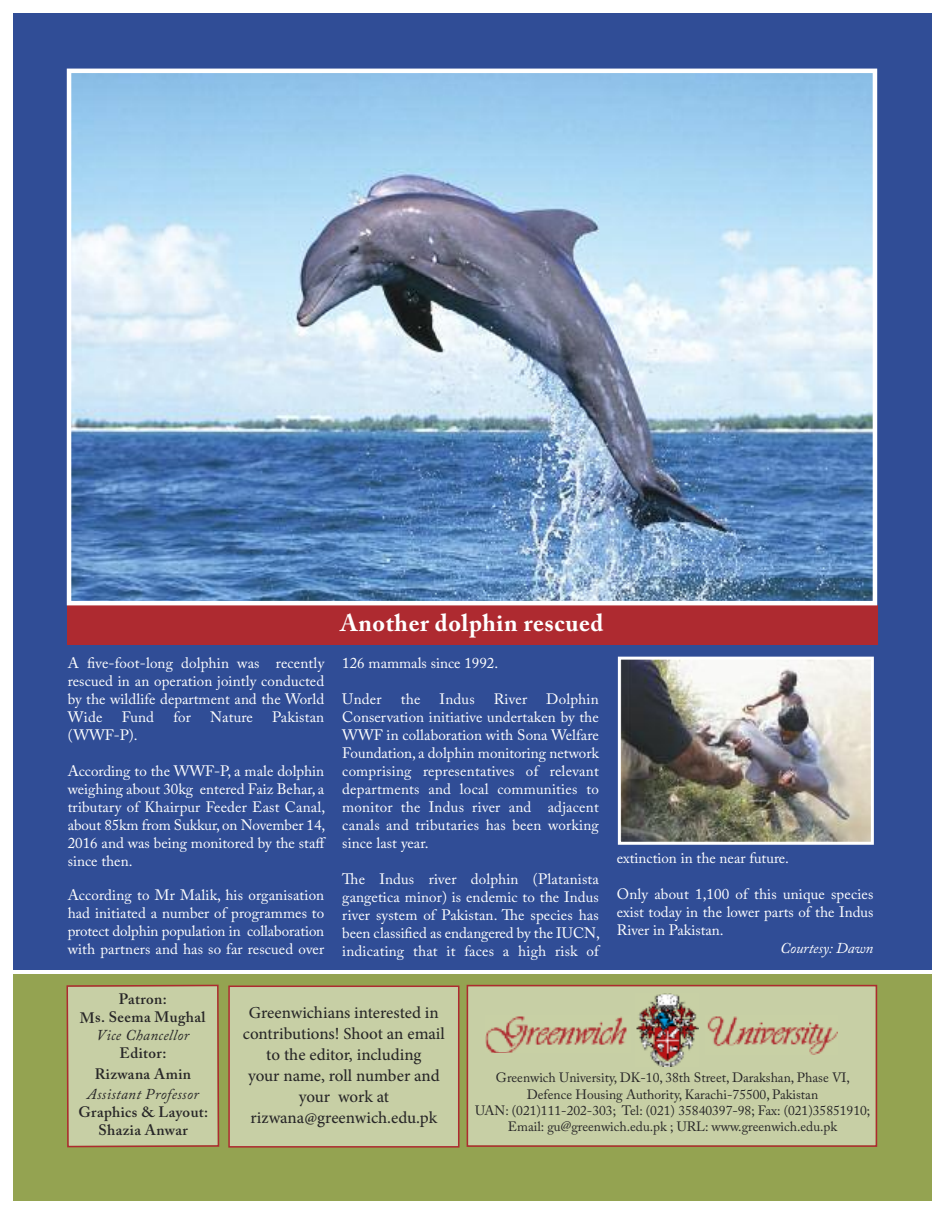
<style>
.page{position:relative;width:944px;height:1214px;background:#fff}
.page>*{position:absolute;margin:0;border:0;box-sizing:border-box;transform-origin:0 0}
.t1{font:700 24px "Adobe Caslon Pro";letter-spacing:.025em;color:#fff}
.t2{font:16.5px/21px "Adobe Hebrew";letter-spacing:-.005em;color:#272627;text-align:center}
.t3{font:15px/18px "Adobe Caslon Pro";color:#fff;text-align:justify}
.t4{font:600 15px/18px "Adobe Caslon Pro";letter-spacing:.025em;color:#272627;text-align:center}
.t5{font:italic 15px "Adobe Caslon Pro";letter-spacing:.025em;color:#272627}
.t6{font:italic 15px "Adobe Caslon Pro";color:#fff}
.t7{font:13.5px/16.2px "Adobe Caslon Pro";color:#272627;text-align:center}
</style>
<div class="page">
<div style="left:13px;top:974px;width:918px;height:226px;background:#94a351"></div>
<div style="left:13px;top:13px;width:918px;height:956px;background:#304d96"></div>
<div style="left:230px;top:987px;width:228px;height:159px;background:#c7cfa5"></div>
<div style="left:228px;top:985px;width:231px;height:162px;border:2px solid #ae2a30"></div>
<div style="left:469px;top:987px;width:405px;height:156px;background:#c7cfa5"></div>
<div style="left:466px;top:984px;width:411px;height:162px;border:2px solid #ae2a30"></div>
<svg style="left:66px;top:984px;width:154px;height:164px;background:#c4c79e"></svg>
<img style="left:636px;top:993px;width:62px;height:73px">
<img style="left:486px;top:1015px;width:144px;height:38px">
<img style="left:706px;top:1015px;width:131px;height:39px">
<div style="left:67px;top:606px;width:810px;height:39px;background:#ae2a30"></div>
<img style="left:622px;top:660px;width:247px;height:180px">
<div style="left:618px;top:656px;width:255px;height:188px;border:3px solid #fff"></div>
<img style="left:72px;top:74px;width:800px;height:526px">
<div style="left:67px;top:69px;width:810px;height:536px;border:4px solid #fff"></div>
<p class="t3" style="left:68px;top:655px;width:258px">A five-foot-long dolphin was recently rescued in an operation jointly conducted by the wildlife department and the World Wide</p>
<p class="t3" style="left:122px;top:709px;width:34px">Fund</p>
<p class="t3" style="left:173px;top:709px;width:19px">for</p>
<p class="t3" style="left:210px;top:709px;width:44px">Nature</p>
<p class="t3" style="left:272px;top:709px;width:54px">Pakistan</p>
<p class="t3" style="left:68px;top:727px;width:71px">(WWF-P).</p>
<p class="t3" style="left:68px;top:763px;width:260px">According to the WWF-P, a male dolphin weighing about 30kg entered Faiz Behar, a tributary of Khairpur Feeder East Canal, about 85km from Sukkur, on November 14, 2016 and was being monitored by the staff since then.</p>
<p class="t3" style="left:68px;top:888px;width:258px">According to Mr Malik, his organisation had initiated a number of programmes to protect dolphin population in collaboration with partners and has so far rescued over</p>
<h1 class="t1" style="left:340px;top:613px;width:264px">Another dolphin rescued</h1>
<p class="t3" style="left:342px;top:655px;width:157px">126 mammals since 1992.</p>
<p class="t3" style="left:342px;top:691px;width:41px">Under</p>
<p class="t3" style="left:401px;top:691px;width:21px">the</p>
<p class="t3" style="left:439px;top:691px;width:37px">Indus</p>
<p class="t3" style="left:494px;top:691px;width:35px">River</p>
<p class="t3" style="left:342px;top:691px;width:258px;text-indent:204px">Dolphin Conservation initiative undertaken by the WWF in collaboration with Sona Welfare Foundation, a dolphin monitoring network comprising representatives of relevant departments and local communities to monitor the Indus river and adjacent canals and tributaries has been working since last year.</p>
<p class="t3" style="left:342px;top:871px;width:259px">The Indus river dolphin (Platanista gangetica minor) is endemic to the Indus river system of Pakistan. The species has been classified as endangered by the IUCN, indicating that it faces a high risk of</p>
<p class="t3" style="left:617px;top:851px;width:174px">extinction in the near future.</p>
<p class="t3" style="left:617px;top:887px;width:258px">Only about 1,100 of this unique species exist today in the lower parts of the Indus River in Pakistan.</p>
<p class="t6" style="left:780px;top:943px;width:95px">Courtesy: Dawn</p>
<p class="t4" style="left:80px;top:992px;width:127px">Patron:<br>Ms. Seema Mughal</p>
<p class="t5" style="left:96px;top:1030px;width:94px">Vice Chancellor</p>
<p class="t4" style="left:95px;top:1044px;width:98px;line-height:20.7px">Editor:<br>Rizwana Amin</p>
<p class="t5" style="left:87px;top:1088px;width:113px">Assistant Professor</p>
<p class="t4" style="left:78px;top:1104px;width:131px">Graphics &amp; Layout:<br>Shazia Anwar</p>
<p class="t2" style="left:243px;top:1003px;width:203px">Greenwichians interested in contributions! Shoot an email to the editor, including<br>your name, roll number and your work at rizwana@greenwich.edu.pk</p>
<p class="t7" style="left:475px;top:1071px;width:396px">Greenwich University, DK-10, 38th Street, Darakshan, Phase VI, Defence Housing Authority, Karachi-75500, Pakistan<br>UAN: (021)111-202-303; Tel: (021) 35840397-98; Fax: (021)35851910; Email: gu@greenwich.edu.pk ; URL: www.greenwich.edu.pk</p>
</div>
